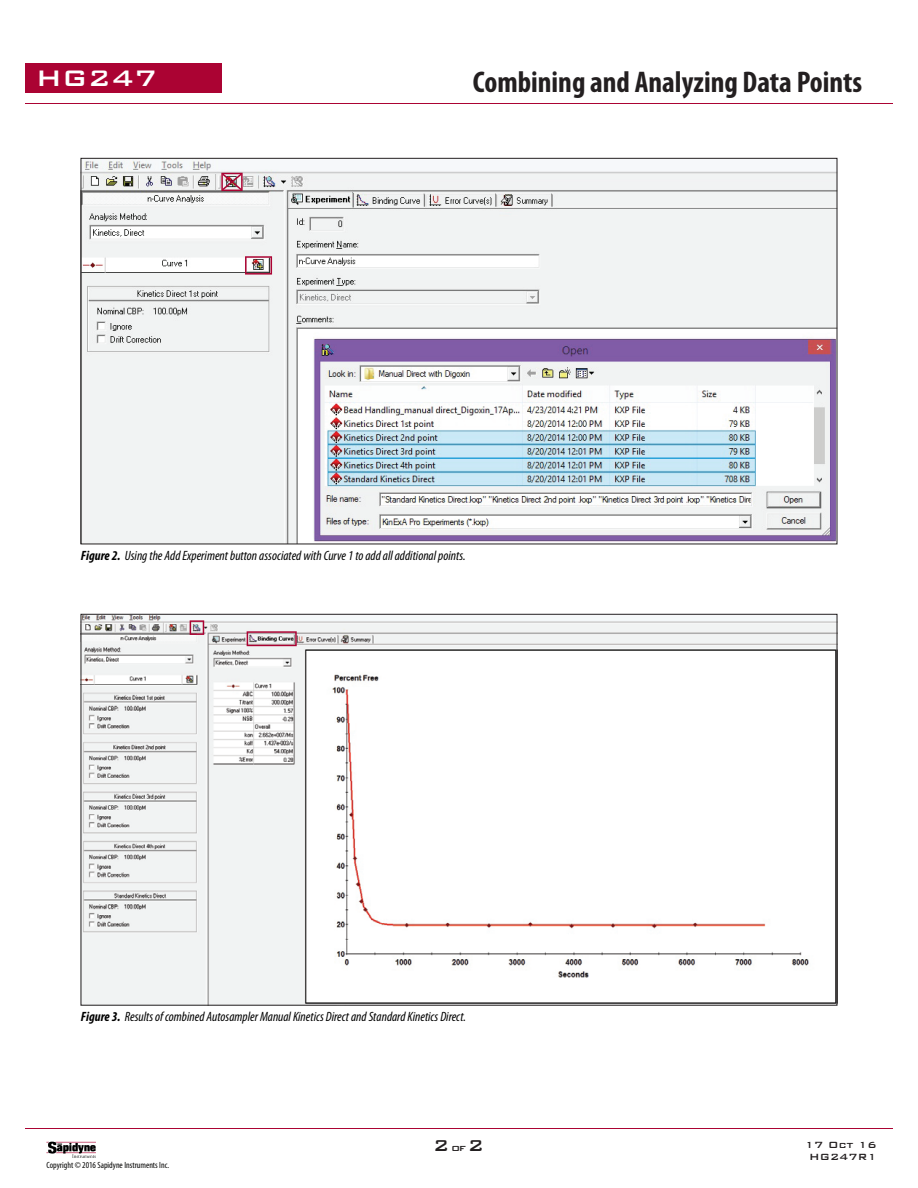
<style>
.page{position:relative;width:918px;height:1188px;background:#fff}
.page>*{position:absolute;margin:0;border:0;box-sizing:border-box;transform-origin:0 0}
.t1{font:700 condensed 30px "Myriad Pro";color:#231f20}
.t2{font:500 30px "Bank Gothic BT";color:#fff}
.t3{font:500 21px "Bank Gothic BT";color:#231f20}
.t4{font:italic condensed 13.5px "Myriad Pro";color:#000}
.t5{font:500 12px/12px "Bank Gothic BT";color:#231f20;text-align:center}
.t6{font:condensed 9px "Myriad Pro";color:#050504}
.s1{font-weight:700}
.s2{font-size:12px}
</style>
<div class="page">
<hr style="left:25px;top:103px;width:868px;height:1px;background:#ab0333">
<hr style="left:25px;top:1129px;width:868px;height:1px;background:#ab0333">
<div style="left:25px;top:63px;width:197px;height:30px;background:#ab0333"></div>
<svg style="left:46px;top:1141px;width:50px;height:17px"></svg>
<img style="left:83px;top:160px;width:752px;height:382px">
<svg style="left:245px;top:256px;width:27px;height:19px"></svg>
<svg style="left:221px;top:172px;width:22px;height:20px"></svg>
<img style="left:83px;top:616px;width:752px;height:387px">
<svg style="left:247px;top:631px;width:50px;height:15px"></svg>
<svg style="left:190px;top:620px;width:14px;height:15px"></svg>
<h1 class="t2" style="left:36px;top:62px;width:123px">HG247</h1>
<h1 class="t1" style="left:473px;top:63px;width:391px">Combining and Analyzing Data Points</h1>
<p class="t4" style="left:81px;top:547px;width:386px"><span class="s1">Figure 2.</span> Using the Add Experiment button associated with Curve 1 to add all additional points.</p>
<p class="t4" style="left:81px;top:1008px;width:387px"><span class="s1">Figure 3.</span> Results of combined Autosampler Manual Kinetics Direct and Standard Kinetics Direct.</p>
<p class="t6" style="left:46px;top:1160px;width:124px">Copyright © 2016 Sapidyne Instruments Inc.</p>
<h2 class="t3" style="left:433px;top:1134px;width:52px">2<span class="s2">of</span> 2</h2>
<p class="t5" style="left:805px;top:1139px;width:73px">17 Oct 16<br>HG247R1</p>
</div>
